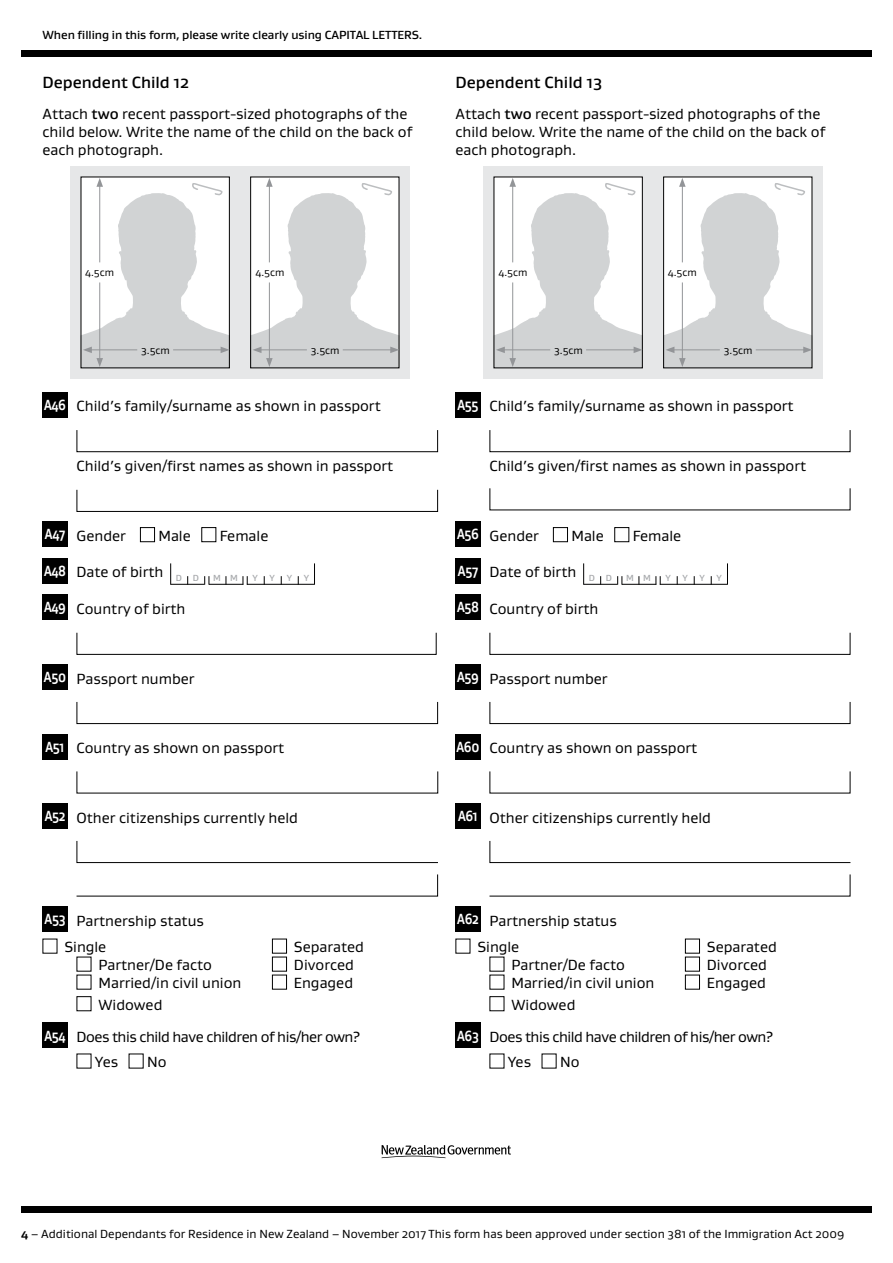
<style>
.page{position:relative;width:893px;height:1263px;background:#fff}
.page>*{position:absolute;margin:0;border:0;box-sizing:border-box;transform-origin:0 0}
.t1{font:500 16.5px "Gustan";color:#000}
.t2{font:15px/18px "Gustan";color:#000}
.t3{font:15px/32.2px "Gustan";letter-spacing:-.03em;color:#000}
.t4{font:12px "Gustan";color:#000}
.t5{font:500 12px "Gustan";letter-spacing:-.005em;color:#000}
.t6{font:10.5px "Gustan";color:#000}
.t7{font:500 9px "Gustan";color:#a7a9ac}
.s1{font-weight:500}
.s2{font-weight:700;color:#fff}
.s3{font-weight:700}
</style>
<div class="page">
<div style="left:21px;top:50px;width:851px;height:7px;background:#000"></div>
<div style="left:21px;top:1206px;width:851px;height:7px;background:#000"></div>
<svg style="left:382px;top:1145px;width:129px;height:13px"></svg>
<div style="left:70px;top:166px;width:170px;height:213px;background:#e6e7e8"></div>
<svg style="left:81px;top:178px;width:149px;height:190px;background:#e2e3e4"></svg>
<div style="left:240px;top:166px;width:170px;height:213px;background:#e6e7e8"></div>
<svg style="left:251px;top:178px;width:148px;height:190px;background:#e3e4e5"></svg>
<div style="left:43px;top:392px;width:25px;height:25px;background:#000"></div>
<svg style="left:76px;top:430px;width:362px;height:22px"></svg>
<svg style="left:76px;top:489px;width:362px;height:23px"></svg>
<div style="left:43px;top:521px;width:25px;height:26px;background:#000"></div>
<div style="left:140px;top:527px;width:15px;height:15px;border:1px solid #000"></div>
<div style="left:201px;top:527px;width:15px;height:15px;border:1px solid #000"></div>
<div style="left:43px;top:558px;width:25px;height:25px;background:#000"></div>
<svg style="left:170px;top:563px;width:1px;height:22px"></svg>
<svg style="left:314px;top:563px;width:1px;height:22px"></svg>
<svg style="left:204px;top:576px;width:6px;height:9px"></svg>
<svg style="left:243px;top:576px;width:5px;height:9px"></svg>
<hr style="left:171px;top:584px;width:34px;height:1px;background:#000">
<hr style="left:209px;top:584px;width:34px;height:1px;background:#000">
<hr style="left:247px;top:584px;width:67px;height:1px;background:#000">
<div style="left:43px;top:595px;width:25px;height:25px;background:#000"></div>
<svg style="left:76px;top:632px;width:361px;height:23px"></svg>
<div style="left:43px;top:664px;width:25px;height:25px;background:#000"></div>
<svg style="left:76px;top:701px;width:362px;height:23px"></svg>
<div style="left:43px;top:734px;width:25px;height:25px;background:#000"></div>
<svg style="left:76px;top:771px;width:362px;height:23px"></svg>
<div style="left:43px;top:803px;width:25px;height:25px;background:#000"></div>
<svg style="left:76px;top:841px;width:362px;height:22px"></svg>
<svg style="left:76px;top:874px;width:362px;height:23px"></svg>
<div style="left:43px;top:906px;width:25px;height:25px;background:#000"></div>
<div style="left:272px;top:939px;width:15px;height:14px;border:1px solid #000"></div>
<div style="left:272px;top:957px;width:15px;height:14px;border:1px solid #000"></div>
<div style="left:272px;top:975px;width:15px;height:14px;border:1px solid #000"></div>
<div style="left:77px;top:996px;width:14px;height:15px;border:1px solid #000"></div>
<div style="left:43px;top:1023px;width:25px;height:25px;background:#000"></div>
<div style="left:483px;top:166px;width:170px;height:213px;background:#e6e7e8"></div>
<svg style="left:494px;top:178px;width:149px;height:190px;background:#e2e3e4"></svg>
<div style="left:653px;top:166px;width:170px;height:213px;background:#e6e7e8"></div>
<svg style="left:664px;top:178px;width:148px;height:190px;background:#e3e4e5"></svg>
<div style="left:455px;top:392px;width:26px;height:25px;background:#000"></div>
<svg style="left:489px;top:430px;width:362px;height:22px"></svg>
<svg style="left:489px;top:488px;width:362px;height:23px"></svg>
<div style="left:455px;top:521px;width:26px;height:26px;background:#000"></div>
<div style="left:553px;top:527px;width:15px;height:15px;border:1px solid #000"></div>
<div style="left:614px;top:527px;width:15px;height:15px;border:1px solid #000"></div>
<div style="left:455px;top:558px;width:26px;height:25px;background:#000"></div>
<svg style="left:583px;top:563px;width:1px;height:22px"></svg>
<svg style="left:727px;top:563px;width:1px;height:22px"></svg>
<svg style="left:617px;top:576px;width:6px;height:9px"></svg>
<svg style="left:656px;top:576px;width:5px;height:9px"></svg>
<hr style="left:584px;top:584px;width:33px;height:1px;background:#000">
<hr style="left:622px;top:584px;width:34px;height:1px;background:#000">
<hr style="left:660px;top:584px;width:67px;height:1px;background:#000">
<div style="left:455px;top:595px;width:26px;height:25px;background:#000"></div>
<svg style="left:489px;top:632px;width:362px;height:23px"></svg>
<div style="left:455px;top:664px;width:26px;height:25px;background:#000"></div>
<svg style="left:489px;top:702px;width:362px;height:22px"></svg>
<div style="left:455px;top:734px;width:26px;height:25px;background:#000"></div>
<svg style="left:489px;top:771px;width:362px;height:23px"></svg>
<div style="left:455px;top:803px;width:26px;height:25px;background:#000"></div>
<svg style="left:489px;top:841px;width:362px;height:22px"></svg>
<svg style="left:489px;top:874px;width:362px;height:23px"></svg>
<div style="left:455px;top:906px;width:26px;height:25px;background:#000"></div>
<div style="left:685px;top:939px;width:15px;height:14px;border:1px solid #000"></div>
<div style="left:685px;top:957px;width:15px;height:14px;border:1px solid #000"></div>
<div style="left:685px;top:975px;width:15px;height:14px;border:1px solid #000"></div>
<div style="left:489px;top:996px;width:15px;height:15px;border:1px solid #000"></div>
<div style="left:455px;top:1023px;width:26px;height:25px;background:#000"></div>
<p class="t5" style="left:43px;top:27px;width:381px">When filling in this form, please write clearly using CAPITAL LETTERS.</p>
<p class="t1" style="left:43px;top:71px;width:148px">Dependent Child 12</p>
<p class="t2" style="left:43px;top:104px;width:371px">Attach <span class="s1">two</span> recent passport-sized photographs of the child below. Write the name of the child on the back of each photograph.</p>
<p class="t1" style="left:455px;top:71px;width:148px">Dependent Child 13</p>
<p class="t2" style="left:455px;top:104px;width:371px">Attach <span class="s1">two</span> recent passport-sized photographs of the child below. Write the name of the child on the back of each photograph.</p>
<p class="t6" style="left:85px;top:266px;width:30px">4.5cm</p>
<p class="t6" style="left:255px;top:266px;width:30px">4.5cm</p>
<p class="t6" style="left:499px;top:266px;width:30px">4.5cm</p>
<p class="t6" style="left:668px;top:266px;width:30px">4.5cm</p>
<p class="t6" style="left:141px;top:343px;width:30px">3.5cm</p>
<p class="t6" style="left:311px;top:343px;width:30px">3.5cm</p>
<p class="t6" style="left:554px;top:343px;width:30px">3.5cm</p>
<p class="t6" style="left:724px;top:343px;width:30px">3.5cm</p>
<p class="t2" style="left:44px;top:396px;width:338px"><span class="s2">A46</span> Child’s family/surname as shown in passport</p>
<p class="t2" style="left:457px;top:396px;width:338px"><span class="s2">A55</span> Child’s family/surname as shown in passport</p>
<p class="t2" style="left:77px;top:456px;width:318px">Child’s given/first names as shown in passport</p>
<p class="t2" style="left:489px;top:456px;width:318px">Child’s given/first names as shown in passport</p>
<p class="t2" style="left:45px;top:526px;width:82px"><span class="s2">A47</span> Gender</p>
<p class="t2" style="left:158px;top:526px;width:34px">Male</p>
<p class="t2" style="left:220px;top:526px;width:50px">Female</p>
<p class="t2" style="left:44px;top:563px;width:121px"><span class="s2">A48</span> Date of birth</p>
<p class="t7" style="left:176px;top:572px;width:25px">D D</p>
<p class="t7" style="left:213px;top:572px;width:26px">M M</p>
<p class="t7" style="left:253px;top:572px;width:7px">Y</p>
<p class="t7" style="left:270px;top:572px;width:7px">Y</p>
<p class="t7" style="left:287px;top:572px;width:7px">Y</p>
<p class="t7" style="left:304px;top:572px;width:7px">Y</p>
<p class="t2" style="left:44px;top:599px;width:143px"><span class="s2">A49</span> Country of birth</p>
<p class="t2" style="left:457px;top:526px;width:83px"><span class="s2">A56</span> Gender</p>
<p class="t2" style="left:571px;top:526px;width:34px">Male</p>
<p class="t2" style="left:633px;top:526px;width:50px">Female</p>
<p class="t2" style="left:458px;top:563px;width:120px"><span class="s2">A57</span> Date of birth</p>
<p class="t7" style="left:589px;top:572px;width:25px">D D</p>
<p class="t7" style="left:626px;top:572px;width:26px">M M</p>
<p class="t7" style="left:666px;top:572px;width:7px">Y</p>
<p class="t7" style="left:683px;top:572px;width:7px">Y</p>
<p class="t7" style="left:700px;top:572px;width:7px">Y</p>
<p class="t7" style="left:717px;top:572px;width:7px">Y</p>
<p class="t2" style="left:457px;top:599px;width:143px"><span class="s2">A58</span> Country of birth</p>
<p class="t2" style="left:44px;top:669px;width:152px"><span class="s2">A50</span> Passport number</p>
<p class="t2" style="left:457px;top:669px;width:152px"><span class="s2">A59</span> Passport number</p>
<p class="t2" style="left:46px;top:738px;width:240px"><span class="s2">A51</span> Country as shown on passport</p>
<p class="t2" style="left:457px;top:738px;width:242px"><span class="s2">A60</span> Country as shown on passport</p>
<p class="t2" style="left:45px;top:808px;width:255px"><span class="s2">A52</span> Other citizenships currently held</p>
<p class="t2" style="left:458px;top:808px;width:254px"><span class="s2">A61</span> Other citizenships currently held</p>
<p class="t2" style="left:64px;top:907px;width:141px;line-height:26.5px;text-indent:-20px"><span class="s2">A53</span> Partnership status<br>Single</p>
<p class="t2" style="left:294px;top:937px;width:71px">Separated</p>
<p class="t2" style="left:477px;top:907px;width:141px;line-height:26.5px;text-indent:-20px"><span class="s2">A62</span> Partnership status<br>Single</p>
<p class="t2" style="left:707px;top:937px;width:71px">Separated</p>
<p class="t2" style="left:98px;top:955px;width:115px">Partner/De facto</p>
<p class="t2" style="left:294px;top:955px;width:61px">Divorced</p>
<p class="t2" style="left:98px;top:973px;width:144px">Married/in civil union</p>
<p class="t2" style="left:294px;top:973px;width:61px">Engaged</p>
<p class="t3" style="left:44px;top:988px;width:317px;text-indent:54px">Widowed<br><span class="s2">A54</span> Does this child have children of his/her own?</p>
<p class="t2" style="left:95px;top:1052px;width:25px">Yes</p>
<p class="t2" style="left:147px;top:1052px;width:21px">No</p>
<p class="t2" style="left:511px;top:955px;width:115px">Partner/De facto</p>
<p class="t2" style="left:707px;top:955px;width:61px">Divorced</p>
<p class="t2" style="left:511px;top:973px;width:144px">Married/in civil union</p>
<p class="t2" style="left:707px;top:973px;width:61px">Engaged</p>
<p class="t3" style="left:457px;top:988px;width:317px;text-indent:54px">Widowed<br><span class="s2">A63</span> Does this child have children of his/her own?</p>
<p class="t2" style="left:508px;top:1052px;width:25px">Yes</p>
<p class="t2" style="left:560px;top:1052px;width:21px">No</p>
<p class="t4" style="left:21px;top:1226px;width:825px"><span class="s3">4</span> – Additional Dependants for Residence in New Zealand – November 2017 This form has been approved under section 381 of the Immigration Act 2009</p>
</div>
